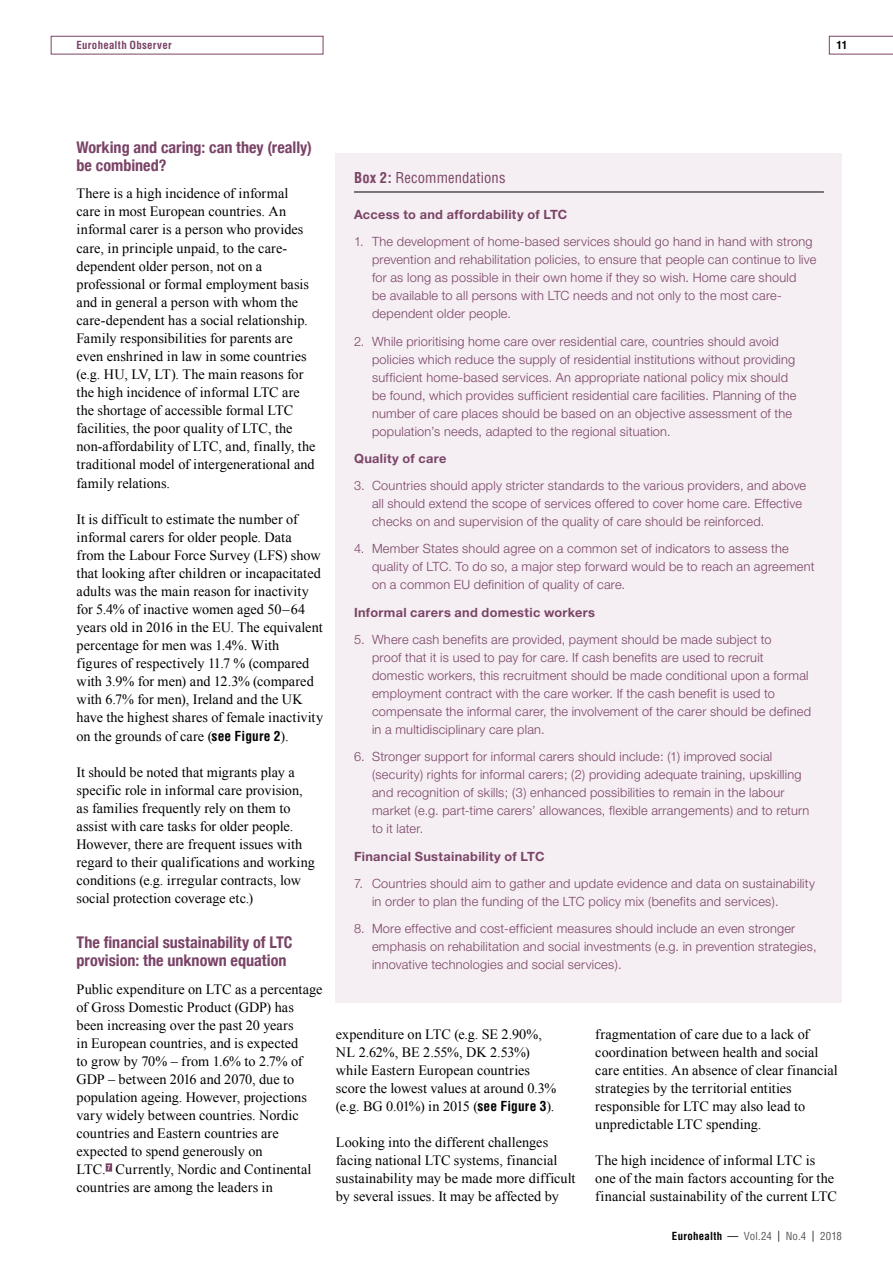
<style>
.page{position:relative;width:893px;height:1263px;background:#fff}
.page>*{position:absolute;margin:0;border:0;box-sizing:border-box;transform-origin:0 0}
._06_H1{font:700 condensed 16.2px/18px "Helvetica Neue";color:#7a4467}
.BoxTitle{font:condensed 14.7px "Helvetica";letter-spacing:.01em;color:#7a4467}
._00_Global_font{font:14.25px/18px "Times New Roman";letter-spacing:.005em;color:#000}
.BoxText{font:300 12.75px/18px "Helvetica Neue";letter-spacing:.02em;color:#7a4467}
.BoxText-2{font:700 12.75px "Helvetica Neue";letter-spacing:.025em;color:#7a4467}
.t1{font:condensed 10.8px "Helvetica";letter-spacing:.02em;color:#58595b}
.t2{font:700 condensed 10.8px "Helvetica";letter-spacing:.025em;color:#7a4467}
.t3{font:700 condensed 10.8px "Helvetica";color:#000}
.s1{font-family:"Helvetica";font-weight:700;font-stretch:condensed;font-size:13.5px}
.s2{font-weight:700}
.s3{font-weight:700;color:#000}
.s4{color:#000}
</style>
<div class="page">
<div style="left:51px;top:36px;width:272px;height:18px;border:1px solid #7a4467"></div>
<svg style="left:829px;top:36px;width:64px;height:18px"></svg>
<div style="left:106px;top:1163px;width:6px;height:8px;background:#7a4467"></div>
<div style="left:336px;top:153px;width:506px;height:849px;background:#f5eef2"></div>
<hr style="left:354px;top:192px;width:470px;height:1px;background:#000">
<p class="t2" style="left:77px;top:39px;width:97px">Eurohealth Observer</p>
<p class="t3" style="left:837px;top:39px;width:12px">11</p>
<p class="_06_H1" style="left:77px;top:138px;width:237px">Working and caring: can they (really) be combined?</p>
<p class="_00_Global_font" style="left:77px;top:184px;width:240px">There is a high incidence of informal care in most European countries. An informal carer is a person who provides care, in principle unpaid, to the care&shy;dependent older person, not on a professional or formal employment basis and in general a person with whom the care-dependent has a social relationship.<br>Family responsibilities for parents are even enshrined in law in some countries (e.g. HU, LV, LT). The main reasons for the high incidence of informal LTC are the shortage of accessible formal LTC facilities, the poor quality of LTC, the non-affordability of LTC, and, finally, the traditional model of intergenerational and family relations.</p>
<p class="_00_Global_font" style="left:77px;top:510px;width:248px">It is difficult to estimate the number of informal carers for older people. Data from the Labour Force Survey (LFS) show that looking after children or incapacitated adults was the main reason for inactivity for 5.4% of inactive women aged 50 – 64 years old in 2016 in the EU. The equivalent percentage for men was 1.4%. With figures of respectively 11.7 % (compared with 3.9% for men) and 12.3% (compared with 6.7% for men), Ireland and the UK have the highest shares of female inactivity on the grounds of care (<span class="s1">see Figure 2</span>).</p>
<p class="_00_Global_font" style="left:77px;top:763px;width:240px">It should be noted that migrants play a specific role in informal care provision, as families frequently rely on them to assist with care tasks for older people.<br>However, there are frequent issues with regard to their qualifications and working conditions (e.g. irregular contracts, low social protection coverage etc.)</p>
<p class="_06_H1" style="left:77px;top:933px;width:217px">The financial sustainability of LTC provision: the unknown equation</p>
<p class="_00_Global_font" style="left:77px;top:979px;width:247px">Public expenditure on LTC as a percentage of Gross Domestic Product (GDP) has been increasing over the past 20 years<br>in European countries, and is expected<br>to grow by 70% – from 1.6% to 2.7% of GDP – between 2016 and 2070, due to population ageing. However, projections vary widely between countries. Nordic countries and Eastern countries are expected to spend generously on<br>LTC. <sup>7</sup> Currently, Nordic and Continental countries are among the leaders in</p>
<p class="BoxTitle" style="left:354px;top:168px;width:153px"><span class="s2">Box 2:</span> Recommendations</p>
<p class="BoxText-2" style="left:354px;top:207px;width:215px">Access to and affordability of LTC</p>
<p class="BoxText" style="left:372px;top:232px;width:446px;text-indent:-18px">1. The development of home-based services should go hand in hand with strong prevention and rehabilitation policies, to ensure that people can continue to live for as long as possible in their own home if they so wish. Home care should<br>be available to all persons with LTC needs and not only to the most care&shy;dependent older people.</p>
<p class="BoxText" style="left:372px;top:332px;width:426px;text-indent:-18px">2. While prioritising home care over residential care, countries should avoid policies which reduce the supply of residential institutions without providing sufficient home-based services. An appropriate national policy mix should be found, which provides sufficient residential care facilities. Planning of the number of care places should be based on an objective assessment of the population’s needs, adapted to the regional situation.</p>
<p class="BoxText-2" style="left:354px;top:450px;width:94px">Quality of care</p>
<p class="BoxText" style="left:372px;top:476px;width:436px;text-indent:-18px">3. Countries should apply stricter standards to the various providers, and above all should extend the scope of services offered to cover home care. Effective checks on and supervision of the quality of care should be reinforced.</p>
<p class="BoxText" style="left:372px;top:539px;width:444px;text-indent:-18px">4. Member States should agree on a common set of indicators to assess the quality of LTC. To do so, a major step forward would be to reach an agreement on a common EU definition of quality of care.</p>
<p class="BoxText-2" style="left:354px;top:604px;width:243px">Informal carers and domestic workers</p>
<p class="BoxText" style="left:372px;top:630px;width:440px;text-indent:-18px">5. Where cash benefits are provided, payment should be made subject to<br>proof that it is used to pay for care. If cash benefits are used to recruit domestic workers, this recruitment should be made conditional upon a formal employment contract with the care worker. If the cash benefit is used to compensate the informal carer, the involvement of the carer should be defined in a multidisciplinary care plan.</p>
<p class="BoxText" style="left:372px;top:747px;width:439px;text-indent:-18px">6. Stronger support for informal carers should include: (1) improved social (security) rights for informal carers; (2) providing adequate training, upskilling and recognition of skills; (3) enhanced possibilities to remain in the labour market (e.g. part-time carers’ allowances, flexible arrangements) and to return to it later.</p>
<p class="BoxText-2" style="left:354px;top:848px;width:192px">Financial Sustainability of LTC</p>
<p class="BoxText" style="left:372px;top:874px;width:444px;text-indent:-18px">7. Countries should aim to gather and update evidence and data on sustainability in order to plan the funding of the LTC policy mix (benefits and services).</p>
<p class="BoxText" style="left:372px;top:919px;width:446px;text-indent:-18px">8. More effective and cost-efficient measures should include an even stronger emphasis on rehabilitation and social investments (e.g. in prevention strategies, innovative technologies and social services).</p>
<p class="_00_Global_font" style="left:336px;top:1025px;width:222px">expenditure on LTC (e.g. SE 2.90%, NL 2.62%, BE 2.55%, DK 2.53%) while Eastern European countries score the lowest values at around 0.3% (e.g. BG 0.01%) in 2015 (<span class="s1">see Figure 3</span>).</p>
<p class="_00_Global_font" style="left:336px;top:1133px;width:241px">Looking into the different challenges facing national LTC systems, financial sustainability may be made more difficult by several issues. It may be affected by</p>
<p class="_00_Global_font" style="left:595px;top:1025px;width:244px">fragmentation of care due to a lack of coordination between health and social care entities. An absence of clear financial strategies by the territorial entities responsible for LTC may also lead to unpredictable LTC spending.</p>
<p class="_00_Global_font" style="left:595px;top:1151px;width:243px">The high incidence of informal LTC is one of the main factors accounting for the financial sustainability of the current LTC</p>
<p class="t1" style="left:672px;top:1229px;width:171px"><span class="s3">Eurohealth</span> <span class="s4">—</span> Vol.24 <span class="s4">|</span> No.4 <span class="s4">|</span> 2018</p>
</div>
